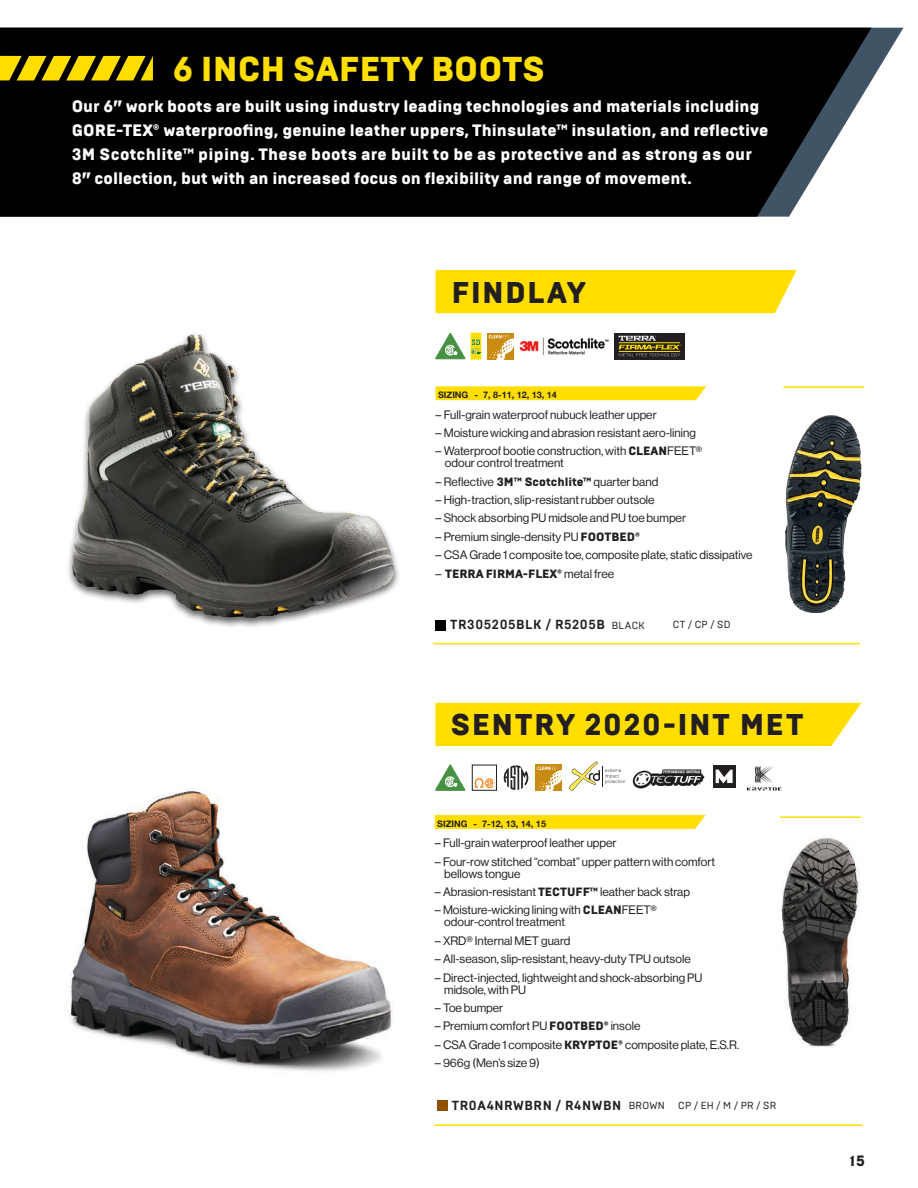
<style>
.page{position:relative;width:918px;height:1188px;background:#fff}
.page>*{position:absolute;margin:0;border:0;box-sizing:border-box;transform-origin:0 0}
.t1{font:900 34.5px "Brutal Type";color:#ffde00}
.t2{font:900 30px "Brutal Type";letter-spacing:.05em;color:#231f20}
.t3{font:900 16.5px/24px "Brutal Type";color:#fff}
.t4{font:900 15px "Brutal Type";color:#231f20}
.t5{font:700 13.2px "Brutal Type";letter-spacing:.045em;color:#231f20}
.t6{font:12px/12px "N Haas Grotesk DS Std 55 Rg";color:#231f20}
.t7{font:900 12px "Brutal Type";color:#231f20}
.t8{font:10.2px "Brutal Type";letter-spacing:.025em;color:#231f20}
.t9{font:700 9px "Helvetica Neue";color:#231f20}
.s1{font-family:"Gotham"}
.s2{font-family:"Helvetica Neue"}
.s3{font-family:"Brutal Type";font-weight:900}
.s4{font-family:"Helvetica Neue";font-weight:400}
.s5{font-family:"N Haas Grotesk DS Std 55 Rg";font-weight:400}
.s6{font-weight:400;font-size:10.2px}
</style>
<div class="page">
<svg style="left:872px;top:28px;width:32px;height:52px"></svg>
<svg style="left:1px;top:28px;width:871px;height:189px;background:#0b0c0c"></svg>
<svg style="left:1px;top:56px;width:152px;height:24px;background:#b49c00"></svg>
<img style="left:68px;top:334px;width:331px;height:293px">
<div style="left:436px;top:620px;width:10px;height:10px;background:#000"></div>
<svg style="left:436px;top:386px;width:270px;height:14px;background:#ffdf0a"></svg>
<svg style="left:614px;top:333px;width:71px;height:26px"></svg>
<svg style="left:619px;top:336px;width:63px;height:20px"></svg>
<div style="left:487px;top:333px;width:26px;height:26px;background:#c98b11"></div>
<svg style="left:488px;top:335px;width:25px;height:24px"></svg>
<img style="left:519px;top:337px;width:90px;height:18px">
<svg style="left:435px;top:333px;width:46px;height:27px"></svg>
<img style="left:785px;top:415px;width:77px;height:198px">
<div style="left:436px;top:270px;width:361px;height:43px;background:#ffde00"></div>
<hr style="left:433px;top:643px;width:427px;height:1px;background:#ffde00">
<hr style="left:783px;top:386px;width:81px;height:2px;background:#ffde00">
<img style="left:781px;top:838px;width:79px;height:209px">
<div style="left:438px;top:1100px;width:10px;height:11px;background:#8f5100"></div>
<div style="left:435px;top:703px;width:426px;height:43px;background:#ffde00"></div>
<svg style="left:435px;top:815px;width:271px;height:14px;background:#ffdf08"></svg>
<hr style="left:435px;top:1124px;width:428px;height:2px;background:#ffde00">
<hr style="left:780px;top:817px;width:81px;height:1px;background:#ffde00">
<svg style="left:504px;top:765px;width:24px;height:25px"></svg>
<svg style="left:435px;top:764px;width:31px;height:27px"></svg>
<div style="left:472px;top:765px;width:25px;height:25px;border:1px solid #231f20"></div>
<svg style="left:474px;top:778px;width:21px;height:11px"></svg>
<svg style="left:569px;top:761px;width:56px;height:30px"></svg>
<svg style="left:713px;top:765px;width:22px;height:22px"></svg>
<svg style="left:716px;top:770px;width:16px;height:13px"></svg>
<img style="left:632px;top:769px;width:73px;height:20px">
<svg style="left:536px;top:765px;width:26px;height:26px"></svg>
<svg style="left:537px;top:767px;width:25px;height:24px"></svg>
<img style="left:69px;top:788px;width:324px;height:284px">
<img style="left:746px;top:766px;width:36px;height:25px">
<img style="left:0;top:0;width:1px;height:547px">
<h1 class="t1" style="left:173px;top:48px;width:374px">6 INCH SAFETY BOOTS</h1>
<p class="t3" style="left:72px;top:94px;width:698px">Our 6<span class="s1">"</span> work boots are built using industry leading technologies and materials including GORE-TEX® waterproofing, genuine leather uppers, Thinsulate™ insulation, and reflective 3M Scotchlite™ piping. These boots are built to be as protective and as strong as our 8<span class="s1">"</span> collection, but with an increased focus on flexibility and range of movement.</p>
<h2 class="t2" style="left:451px;top:274px;width:136px">FINDLAY</h2>
<p class="t9" style="left:438px;top:388px;width:120px">SIZING - 7, 8-11, 12, 13, 14</p>
<p class="t6" style="left:436px;top:408px;width:223px"><span class="s2">–</span> Full-grain waterproof nubuck leather upper</p>
<p class="t6" style="left:436px;top:427px;width:262px"><span class="s2">–</span> Moisture wicking and abrasion resistant aero-lining</p>
<p class="t6" style="left:445px;top:445px;width:259px;text-indent:-9px"><span class="s2">–</span> Waterproof bootie construction, with <span class="s3">CLEAN</span>FEET® odour control treatment</p>
<p class="t6" style="left:436px;top:476px;width:224px"><span class="s2">–</span> Reflective <span class="s3">3M™ Scotchlite™</span> quarter band</p>
<p class="t6" style="left:436px;top:494px;width:221px"><span class="s2">–</span> High-traction, slip-resistant rubber outsole</p>
<p class="t6" style="left:436px;top:512px;width:252px"><span class="s2">–</span> Shock absorbing PU midsole and PU toe bumper</p>
<p class="t6" style="left:436px;top:531px;width:206px"><span class="s2">–</span> Premium single-density PU <span class="s3">FOOTBED®</span></p>
<p class="t6" style="left:436px;top:549px;width:319px"><span class="s2">–</span> CSA Grade 1 composite toe, composite plate, static dissipative</p>
<p class="t7" style="left:436px;top:566px;width:180px"><span class="s4">–</span> TERRA FIRMA-FLEX® <span class="s5">metal free</span></p>
<p class="t5" style="left:450px;top:617px;width:196px">TR305205BLK / R5205B <span class="s6">BLACK</span></p>
<p class="t8" style="left:673px;top:618px;width:59px">CT / CP / SD</p>
<h2 class="t2" style="left:451px;top:706px;width:354px">SENTRY 2020-INT MET</h2>
<p class="t9" style="left:437px;top:817px;width:110px">SIZING - 7-12, 13, 14, 15</p>
<p class="t6" style="left:435px;top:837px;width:183px"><span class="s2">–</span> Full-grain waterproof leather upper</p>
<p class="t6" style="left:444px;top:856px;width:273px;text-indent:-9px"><span class="s2">–</span> Four-row stitched “combat” upper pattern with comfort bellows tongue</p>
<p class="t6" style="left:435px;top:886px;width:257px"><span class="s2">–</span> Abrasion-resistant <span class="s3">TECTUFF™</span> leather back strap</p>
<p class="t6" style="left:444px;top:904px;width:214px;text-indent:-9px"><span class="s2">–</span> Moisture-wicking lining with <span class="s3">CLEAN</span>FEET® odour-control treatment</p>
<p class="t6" style="left:435px;top:935px;width:137px"><span class="s2">–</span> XRD® Internal MET guard</p>
<p class="t6" style="left:435px;top:953px;width:257px"><span class="s2">–</span> All-season, slip-resistant, heavy-duty TPU outsole</p>
<p class="t6" style="left:444px;top:971px;width:260px;text-indent:-9px"><span class="s2">–</span> Direct-injected, lightweight and shock-absorbing PU midsole, with PU</p>
<p class="t6" style="left:435px;top:1002px;width:70px"><span class="s2">–</span> Toe bumper</p>
<p class="t6" style="left:435px;top:1020px;width:207px"><span class="s2">–</span> Premium comfort PU <span class="s3">FOOTBED®</span> insole</p>
<p class="t6" style="left:435px;top:1039px;width:306px"><span class="s2">–</span> CSA Grade 1 composite <span class="s3">KRYPTOE®</span> composite plate, E.S.R.</p>
<p class="t6" style="left:435px;top:1057px;width:106px"><span class="s2">–</span> 966g (Men’s size 9)</p>
<p class="t5" style="left:452px;top:1097px;width:215px">TR0A4NRWBRN / R4NWBN <span class="s6">BROWN</span></p>
<p class="t8" style="left:678px;top:1099px;width:99px">CP / EH / M / PR / SR</p>
<p class="t4" style="left:850px;top:1151px;width:17px">15</p>
</div>
